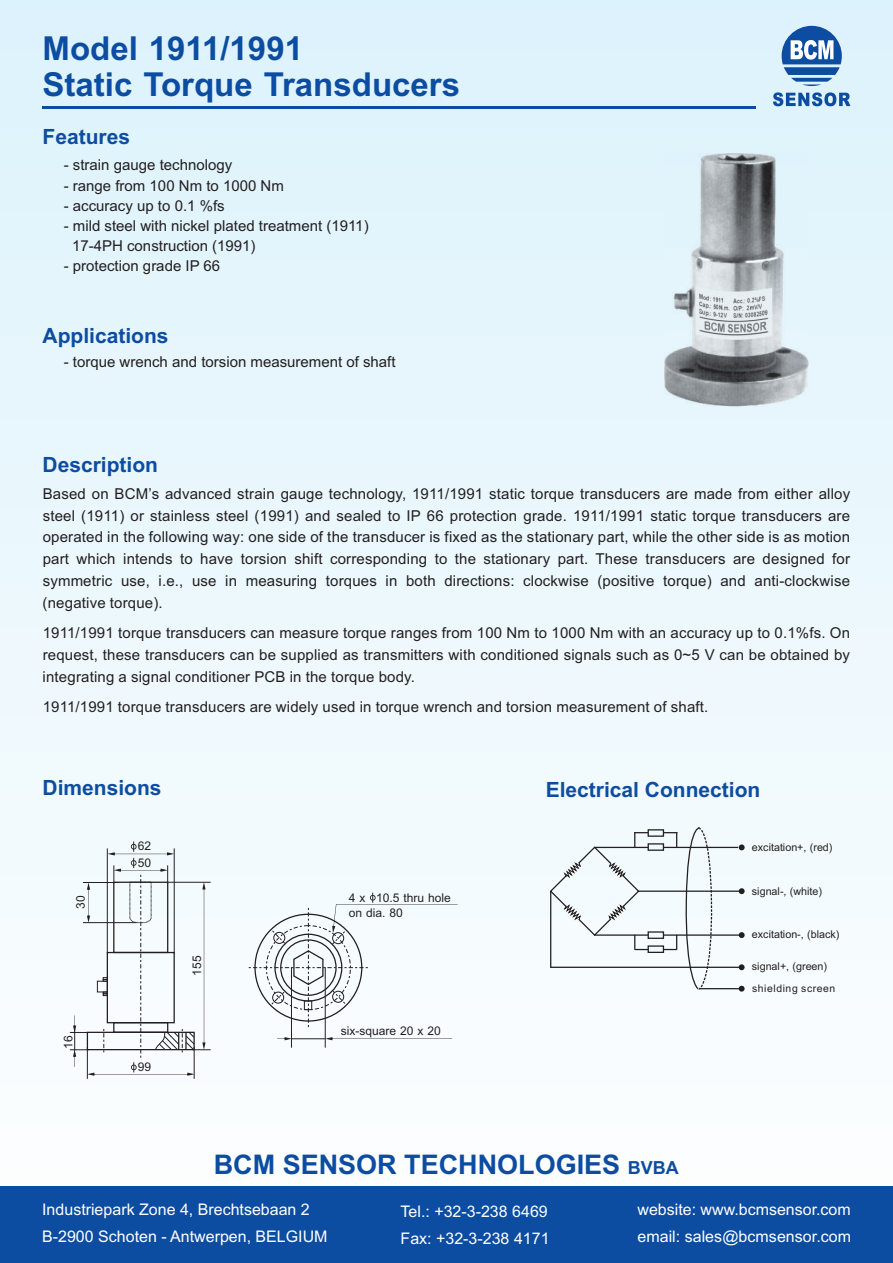
<style>
.page{position:relative;width:893px;height:1263px;background:#fff}
.page>*{position:absolute;margin:0;border:0;box-sizing:border-box;transform-origin:0 0}
.t1{font:700 33px/35.4px "Arial";color:#0d4da1}
.t2{font:700 27px "Arial";color:#0d4da1}
.t3{font:700 21px "Arial";color:#0d4da1}
.t4{font:16.05px/26.8px "Arial";color:#fff}
.t5{font:15px/21.8px "Arial";letter-spacing:.01em;color:#231f20}
.t6{font:12px/15px "Arial Unicode MS";color:#231f20}
.t7{font:10.8px "Arial";color:#231f20}
.t8{font:10.35px "Arial";letter-spacing:.055em;color:#231f20}
.s1{font-size:18px}
</style>
<div class="page">
<div style="left:0;top:0;width:893px;height:1263px;background:linear-gradient(to bottom,#dcf2fc,#fefefe)"></div>
<div style="left:0;top:1186px;width:893px;height:77px;background:#0d4da1"></div>
<hr style="left:43px;top:106px;width:713px;height:3px;background:#0d4da1">
<svg style="left:773px;top:26px;width:77px;height:80px;background:#8aafd6"></svg>
<hr style="left:638px;top:890px;width:103px;height:2px;background:#231f20">
<svg style="left:739px;top:888px;width:6px;height:6px"></svg>
<svg style="left:739px;top:932px;width:6px;height:6px"></svg>
<svg style="left:739px;top:964px;width:6px;height:6px"></svg>
<hr style="left:550px;top:891px;width:1px;height:76px;background:#231f20">
<hr style="left:594px;top:934px;width:146px;height:2px;background:#231f20">
<hr style="left:550px;top:967px;width:192px;height:1px;background:#231f20">
<hr style="left:594px;top:847px;width:144px;height:1px;background:#231f20">
<svg style="left:739px;top:844px;width:6px;height:6px"></svg>
<svg style="left:739px;top:986px;width:6px;height:6px"></svg>
<hr style="left:699px;top:988px;width:43px;height:1px;background:#231f20">
<svg style="left:684px;top:827px;width:30px;height:163px"></svg>
<svg style="left:549px;top:828px;width:128px;height:126px"></svg>
<hr style="left:291px;top:967px;width:1px;height:81px;background:#231f20">
<hr style="left:325px;top:967px;width:1px;height:81px;background:#231f20">
<hr style="left:292px;top:1038px;width:33px;height:1px;background:#231f20">
<svg style="left:277px;top:1037px;width:14px;height:3px"></svg>
<svg style="left:325px;top:1037px;width:127px;height:3px"></svg>
<svg style="left:249px;top:893px;width:209px;height:134px"></svg>
<img style="left:664px;top:153px;width:145px;height:253px">
<hr style="left:87px;top:1047px;width:1px;height:32px;background:#231f20">
<hr style="left:194px;top:1047px;width:1px;height:32px;background:#231f20">
<svg style="left:70px;top:841px;width:141px;height:235px"></svg>
<h1 class="t1" style="left:43px;top:34px;width:419px">Model 1911/1991<br>Static Torque Transducers</h1>
<h3 class="t3" style="left:43px;top:129px;width:89px">Features</h3>
<p class="t5" style="left:64px;top:156px;width:170px">- strain gauge technology</p>
<p class="t5" style="left:64px;top:176px;width:222px">- range from 100 Nm to 1000 Nm</p>
<p class="t5" style="left:64px;top:196px;width:162px">- accuracy up to 0.1 %fs</p>
<p class="t5" style="left:72px;top:217px;width:298px;line-height:20.1px;text-indent:-8px">- mild steel with nickel plated treatment (1911)<br>17-4PH construction (1991)</p>
<p class="t5" style="left:64px;top:256px;width:158px">- protection grade IP 66</p>
<h3 class="t3" style="left:43px;top:327px;width:128px">Applications</h3>
<p class="t5" style="left:64px;top:353px;width:333px">- torque wrench and torsion measurement of shaft</p>
<h3 class="t3" style="left:43px;top:456px;width:117px">Description</h3>
<p class="t5" style="left:43px;top:484px;width:809px;text-align:justify">Based on BCM’s advanced strain gauge technology, 1911/1991 static torque transducers are made from either alloy steel (1911) or stainless steel (1991) and sealed to IP 66 protection grade. 1911/1991 static torque transducers are operated in the following way: one side of the transducer is fixed as the stationary part, while the other side is as motion part which intends to have torsion shift corresponding to the stationary part.</p>
<p class="t5" style="left:43px;top:549px;width:809px;text-align:justify;text-indent:553px">These transducers are designed for symmetric use, i.e., use in measuring torques in both directions: clockwise (positive torque) and anti-clockwise (negative torque).</p>
<p class="t5" style="left:43px;top:623px;width:809px">1911/1991 torque transducers can measure torque ranges from 100 Nm to 1000 Nm with an accuracy up to 0.1%fs. On request, these transducers can be supplied as transmitters with conditioned signals such as 0~5 V can be obtained by</p>
<p class="t5" style="left:43px;top:697px;width:667px">1911/1991 torque transducers are widely used in torque wrench and torsion measurement of shaft.</p>
<p class="t5" style="left:43px;top:667px;width:374px">integrating a signal conditioner PCB in the torque body.</p>
<h3 class="t3" style="left:43px;top:780px;width:121px">Dimensions</h3>
<h3 class="t3" style="left:546px;top:781px;width:216px">Electrical Connection</h3>
<p class="t6" style="left:74px;top:909px;width:15px;rotate:-90deg">30</p>
<p class="t6" style="left:62px;top:1049px;width:15px;rotate:-90deg">16</p>
<p class="t6" style="left:138px;top:840px;width:15px">62</p>
<p class="t6" style="left:138px;top:856px;width:15px">50</p>
<p class="t6" style="left:138px;top:1060px;width:15px">99</p>
<p class="t6" style="left:191px;top:976px;width:22px;rotate:-90deg">155</p>
<p class="t6" style="left:349px;top:891px;width:104px">4 x 10.5 thru hole on dia. 80</p>
<p class="t6" style="left:341px;top:1024px;width:102px">six-square 20 x 20</p>
<p class="t7" style="left:752px;top:843px;width:82px">excitation+, (red)</p>
<p class="t7" style="left:752px;top:887px;width:72px">signal-, (white)</p>
<p class="t7" style="left:752px;top:930px;width:89px">excitation-, (black)</p>
<p class="t7" style="left:752px;top:962px;width:77px">signal+, (green)</p>
<p class="t8" style="left:752px;top:984px;width:85px">shielding screen</p>
<h2 class="t2" style="left:214px;top:1154px;width:467px">BCM SENSOR TECHNOLOGIES <span class="s1">BVBA</span></h2>
<p class="t4" style="left:42px;top:1198px;width:287px">Industriepark Zone 4, Brechtsebaan 2<br>B-2900 Schoten - Antwerpen, BELGIUM</p>
<p class="t4" style="left:401px;top:1199px;width:150px">Tel.: +32-3-238 6469<br>Fax: +32-3-238 4171</p>
<p class="t4" style="left:637px;top:1198px;width:215px">website: www.bcmsensor.com email: sales@bcmsensor.com</p>
</div>
